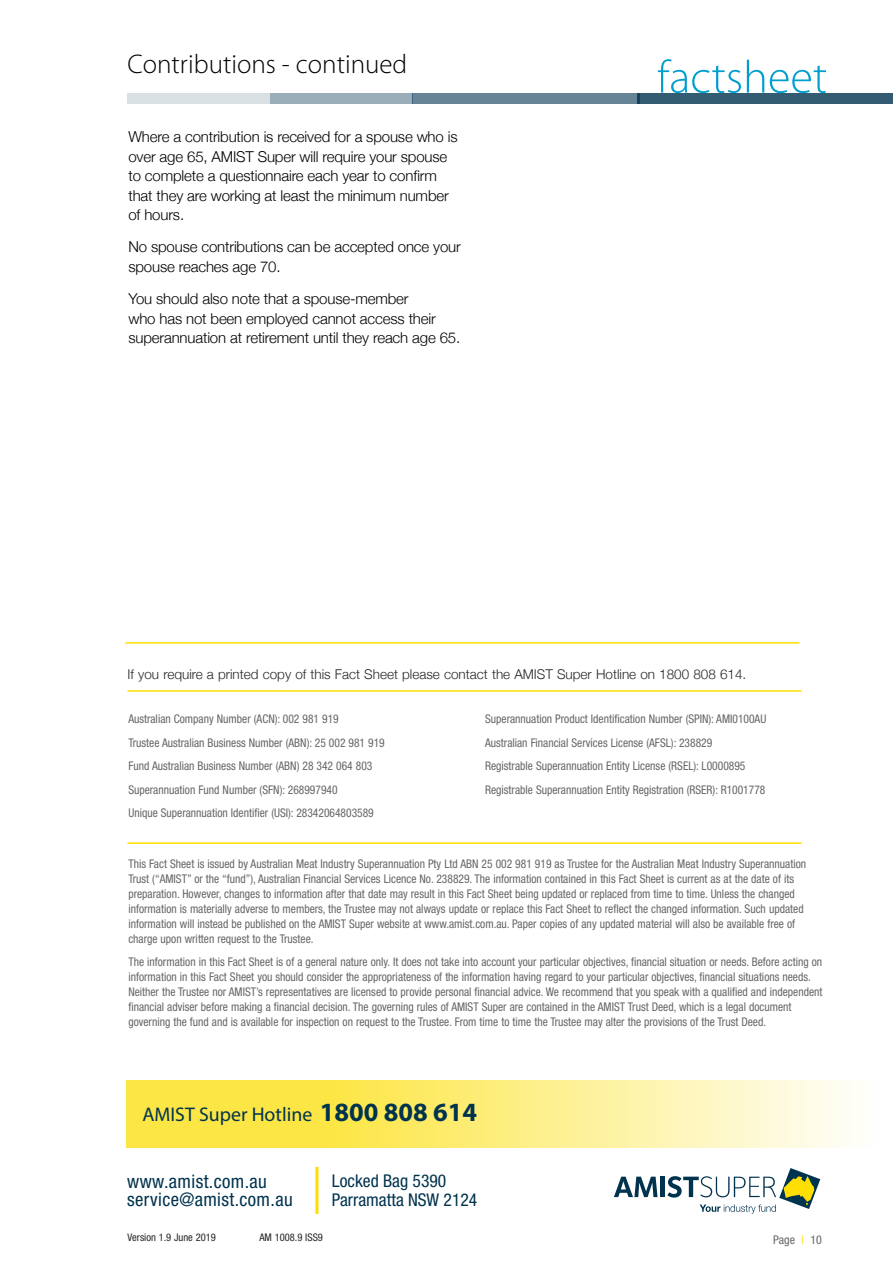
<style>
.page{position:relative;width:893px;height:1263px;background:#fff}
.page>*{position:absolute;margin:0;border:0;box-sizing:border-box;transform-origin:0 0}
.t1{font:300 27px "Myriad Pro";color:#000}
.t2{font:19.8px "Myriad Pro";color:#00334e}
.t3{font:condensed 18.75px/18.8px "Helvetica Neue LT Std";letter-spacing:.02em;color:#00334e}
.t4{font:condensed 17.55px/18.8px "Helvetica Neue LT Std";color:#00334e}
.t5{font:300 15px/19.5px "Helvetica Neue";letter-spacing:-.01em;color:#000}
.t6{font:300 13.5px "Helvetica Neue";color:#262626}
.t7{font:condensed 12px/15px "Helvetica Neue LT Std";color:#666;scale:.96 1}
.t8{font:condensed 12px "Helvetica Neue LT Std";color:#666}
.t9{font:condensed 10.5px "Helvetica Neue LT Std";color:#262626}
.s1{font-weight:700;font-size:26.4px}
.s2{color:#fd0}
</style>
<div class="page">
<div style="left:637px;top:93px;width:256px;height:11px;background:#335b72"></div>
<div style="left:412px;top:93px;width:227px;height:11px;background:#668495"></div>
<div style="left:270px;top:93px;width:142px;height:11px;background:#9aaeb9"></div>
<div style="left:128px;top:93px;width:142px;height:11px;background:#d9e0e4"></div>
<svg style="left:127px;top:1080px;width:721px;height:67px;background:#fcee83"></svg>
<hr style="left:315px;top:1167px;width:3px;height:47px;background:#fd0">
<hr style="left:128px;top:842px;width:673px;height:2px;background:#fd0">
<hr style="left:128px;top:690px;width:673px;height:2px;background:#fd0">
<hr style="left:125px;top:642px;width:674px;height:2px;background:#fd0">
<svg style="left:614px;top:1177px;width:43px;height:20px"></svg>
<hr style="left:661px;top:1177px;width:4px;height:20px;background:#00334e">
<svg style="left:667px;top:1168px;width:153px;height:46px"></svg>
<svg style="left:658px;top:59px;width:168px;height:34px"></svg>
<h1 class="t1" style="left:128px;top:48px;width:281px">Contributions - continued</h1>
<p class="t5" style="left:128px;top:126px;width:331px">Where a contribution is received for a spouse who is over age 65, AMIST Super will require your spouse to complete a questionnaire each year to confirm that they are working at least the minimum number of hours.</p>
<p class="t5" style="left:128px;top:236px;width:334px">No spouse contributions can be accepted once your spouse reaches age 70.</p>
<p class="t5" style="left:128px;top:288px;width:333px">You should also note that a spouse-member<br>who has not been employed cannot access their superannuation at retirement until they reach age 65.</p>
<p class="t6" style="left:128px;top:663px;width:620px">If you require a printed copy of this Fact Sheet please contact the AMIST Super Hotline on 1800 808 614.</p>
<p class="t7" style="left:128px;top:707px;width:269px;line-height:23.5px">Australian Company Number (ACN): 002 981 919<br>Trustee Australian Business Number (ABN): 25 002 981 919<br>Fund Australian Business Number (ABN) 28 342 064 803<br>Superannuation Fund Number (SFN): 268997940<br>Unique Superannuation Identifier (USI): 28342064803589</p>
<p class="t7" style="left:485px;top:707px;width:294px;line-height:23.5px">Superannuation Product Identification Number (SPIN): AMI0100AU Australian Financial Services License (AFSL): 238829<br>Registrable Superannuation Entity License (RSEL): L0000895<br>Registrable Superannuation Entity Registration (RSER): R1001778</p>
<p class="t7" style="left:128px;top:856px;width:708px">This Fact Sheet is issued by Australian Meat Industry Superannuation Pty Ltd ABN 25 002 981 919 as Trustee for the Australian Meat Industry Superannuation Trust (“AMIST” or the “fund”), Australian Financial Services Licence No. 238829. The information contained in this Fact Sheet is current as at the date of its preparation. However, changes to information after that date may result in this Fact Sheet being updated or replaced from time to time. Unless the changed information is materially adverse to members, the Trustee may not always update or replace this Fact Sheet to reflect the changed information. Such updated information will instead be published on the AMIST Super website at www.amist.com.au. Paper copies of any updated material will also be available free of charge upon written request to the Trustee.</p>
<p class="t7" style="left:128px;top:954px;width:724px">The information in this Fact Sheet is of a general nature only. It does not take into account your particular objectives, financial situation or needs. Before acting on information in this Fact Sheet you should consider the appropriateness of the information having regard to your particular objectives, financial situations needs.<br>Neither the Trustee nor AMIST’s representatives are licensed to provide personal financial advice. We recommend that you speak with a qualified and independent financial adviser before making a financial decision. The governing rules of AMIST Super are contained in the AMIST Trust Deed, which is a legal document governing the fund and is available for inspection on request to the Trustee. From time to time the Trustee may alter the provisions of the Trust Deed.</p>
<h2 class="t2" style="left:143px;top:1102px;width:336px">AMIST Super Hotline <span class="s1">1800 808 614</span></h2>
<h3 class="t3" style="left:127px;top:1171px;width:167px">www.amist.com.au service@amist.com.au</h3>
<h3 class="t4" style="left:332px;top:1171px;width:147px">Locked Bag 5390<br>Parramatta NSW 2124</h3>
<p class="t9" style="left:128px;top:1231px;width:90px">Version 1.9 June 2019</p>
<p class="t9" style="left:259px;top:1231px;width:65px">AM 1008.9 ISS9</p>
<p class="t8" style="left:773px;top:1233px;width:50px">Page <span class="s2">|</span> 10</p>
</div>
